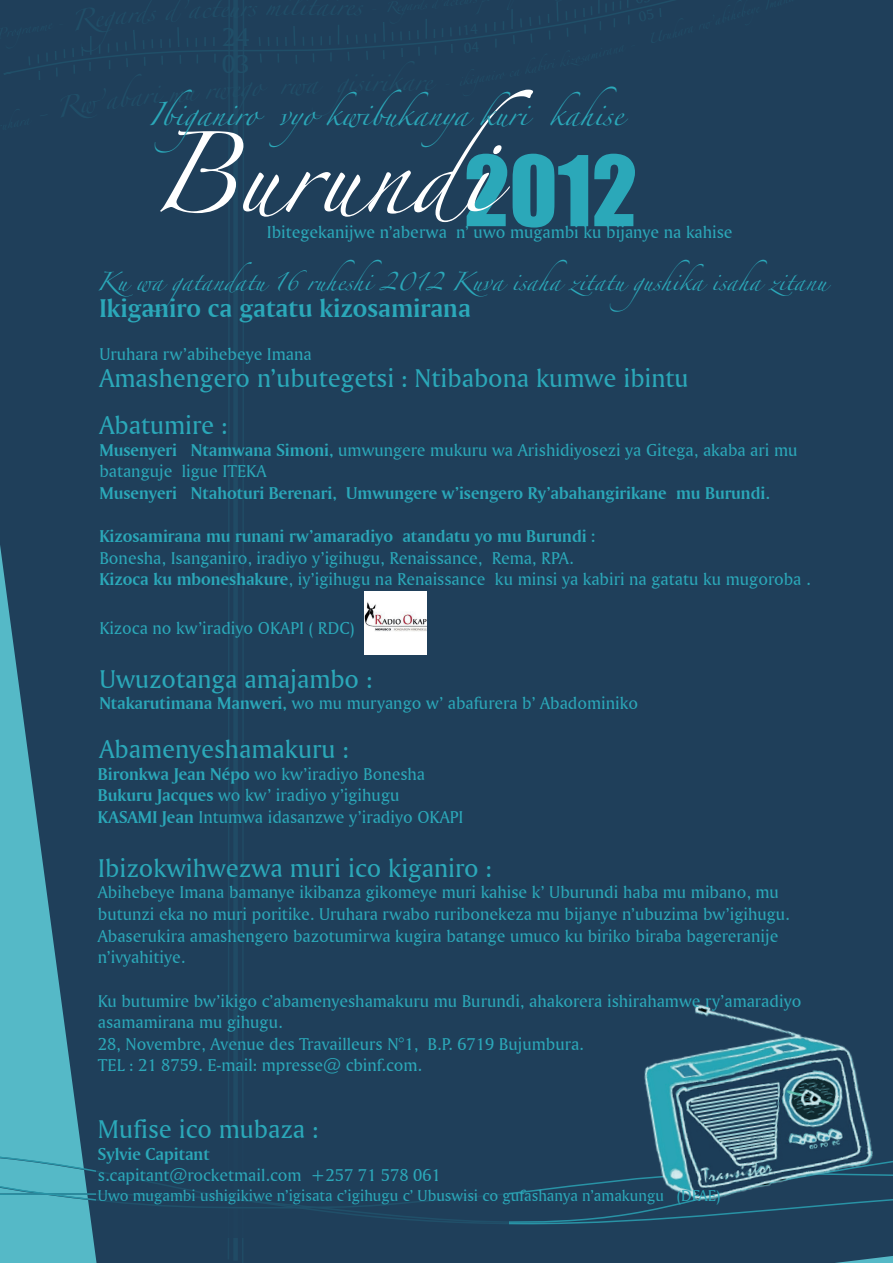
<style>
.page{position:relative;width:893px;height:1263px;background:#1f3f5a}
.page>*{position:absolute;margin:0;border:0;box-sizing:border-box;transform-origin:0 0}
.t1{font:90px "Impact";color:#2ba8b9}
.t2{font:72px "Zapfino";color:#fff}
.t3{font:27px/46.8px "Amerigo BT Roman A";color:#2ba8b9}
.t4{font:27px "Amerigo BT Bold A";color:#2ba8b9}
.t5{font:21px "Zapfino";color:#2ba8b9}
.t6{font:18px/21.6px "Amerigo BT Roman A";color:#2ba8b9}
.t7{font:18px "Amerigo BT Bold A";color:#2ba8b9}
.t8{font:16.5px "Amerigo BT Roman A";color:#2ba8b9}
.t9{font:16.5px "Zapfino";color:#2ba8b9}
.s1{font-family:"Amerigo BT Bold A"}
</style>
<div class="page">
<svg style="left:0;top:1115px;width:893px;height:111px;background:#30697f"></svg>
<img style="left:586px;top:966px;width:307px;height:252px">
<div style="left:96px;top:1129px;width:413px;height:108px;background:#1f3f5a"></div>
<img style="left:365px;top:591px;width:62px;height:63px">
<svg style="left:169px;top:89px;width:32px;height:14px"></svg>
<p class="t5" style="left:148px;top:105px;width:477px">Ibiganiro vyo kwibukanya kuri kahise</p>
<h2 class="t2" style="left:148px;top:144px;width:386px">Burundi</h2>
<p class="t6" style="left:267px;top:221px;width:467px">Ibitegekanijwe n’aberwa n’ uwo mugambi ku bijanye na kahise</p>
<h1 class="t1" style="left:464px;top:121px;width:174px">2012</h1>
<p class="t9" style="left:96px;top:275px;width:732px">Ku wa gatandatu 16 ruheshi 2012 Kuva isaha zitatu gushika isaha zitanu</p>
<h3 class="t4" style="left:99px;top:291px;width:373px">Ikiganiro ca gatatu kizosamirana</h3>
<p class="t6" style="left:99px;top:343px;width:214px">Uruhara rw’abihebeye Imana</p>
<h3 class="t3" style="left:99px;top:354px;width:591px">Amashengero n’ubutegetsi : Ntibabona kumwe ibintu<br>Abatumire :</h3>
<p class="t6" style="left:99px;top:438px;width:700px"><span class="s1">Musenyeri Ntamwana Simoni,</span> umwungere mukuru wa Arishidiyosezi ya Gitega, akaba ari mu batanguje ligue ITEKA</p>
<p class="t7" style="left:99px;top:482px;width:672px">Musenyeri Ntahoturi Berenari, Umwungere w’isengero Ry’abahangirikane mu Burundi.</p>
<p class="t7" style="left:99px;top:525px;width:498px">Kizosamirana mu runani rw’amaradiyo atandatu yo mu Burundi :</p>
<p class="t6" style="left:99px;top:546px;width:713px">Bonesha, Isanganiro, iradiyo y’igihugu, Renaissance, Rema, RPA.<br><span class="s1">Kizoca ku mboneshakure</span>, iy’igihugu na Renaissance ku minsi ya kabiri na gatatu ku mugoroba .</p>
<p class="t6" style="left:99px;top:617px;width:257px">Kizoca no kw’iradiyo OKAPI ( RDC)</p>
<h3 class="t3" style="left:99px;top:655px;width:275px">Uwuzotanga amajambo :</h3>
<p class="t6" style="left:99px;top:692px;width:540px"><span class="s1">Ntakarutimana Manweri,</span> wo mu muryango w’ abafurera b’ Abadominiko</p>
<h3 class="t3" style="left:99px;top:725px;width:251px">Abamenyeshamakuru :</h3>
<p class="t6" style="left:98px;top:762px;width:367px"><span class="s1">Bironkwa Jean Népo</span> wo kw’iradiyo Bonesha<br><span class="s1">Bukuru Jacques</span> wo kw’ iradiyo y’igihugu<br><span class="s1">KASAMI Jean</span> Intumwa idasanzwe y’iradiyo OKAPI</p>
<h3 class="t3" style="left:98px;top:844px;width:396px">Ibizokwihwezwa muri ico kiganiro :</h3>
<p class="t6" style="left:98px;top:881px;width:693px">Abihebeye Imana bamanye ikibanza gikomeye muri kahise k’ Uburundi haba mu mibano, mu butunzi eka no muri poritike. Uruhara rwabo ruribonekeza mu bijanye n’ubuzima bw’igihugu.<br>Abaserukira amashengero bazotumirwa kugira batange umuco ku biriko biraba bagereranije n’ivyahitiye.</p>
<p class="t6" style="left:98px;top:989px;width:705px">Ku butumire bw’ikigo c’abamenyeshamakuru mu Burundi, ahakorera ishirahamwe ry’amaradiyo asamamirana mu gihugu.<br>28, Novembre, Avenue des Travailleurs N°1, B.P. 6719 Bujumbura.<br>TEL : 21 8759. E-mail: mpresse@ cbinf.com.</p>
<h3 class="t3" style="left:98px;top:1105px;width:222px">Mufise ico mubaza :</h3>
<p class="t7" style="left:98px;top:1142px;width:113px">Sylvie Capitant</p>
<p class="t6" style="left:98px;top:1164px;width:344px">s.capitant@rocketmail.com +257 71 578 061</p>
<p class="t8" style="left:98px;top:1185px;width:624px">Uwo mugambi ushigikiwe n’igisata c’igihugu c’ Ubuswisi co gufashanya n’amakungu (DFAE)</p>
</div>
